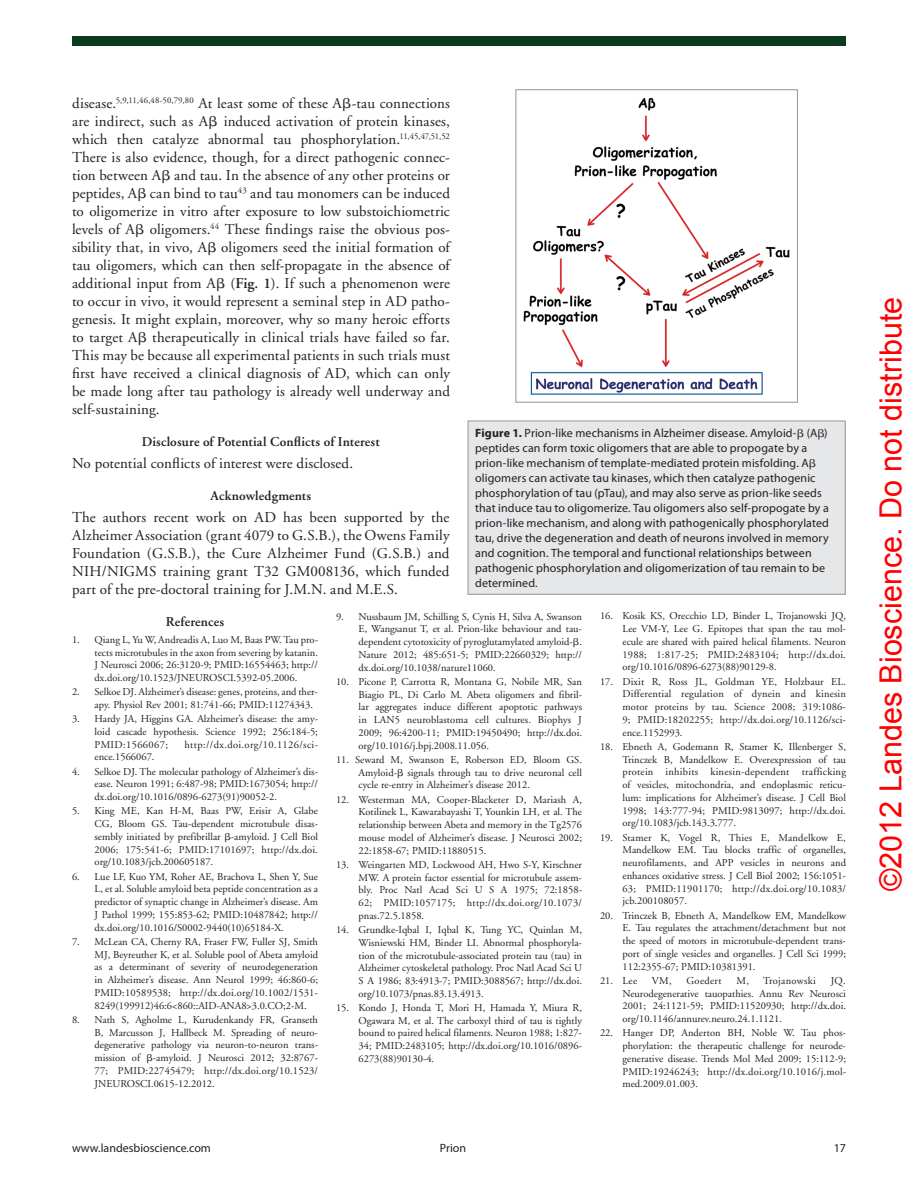
<style>
.page{position:relative;width:918px;height:1188px;background:#fff}
.page>*{position:absolute;margin:0;border:0;box-sizing:border-box;transform-origin:0 0}
.t1{font:30.45px "Arial";color:#f00}
.t2{font:15px/18px "Adobe Garamond";letter-spacing:.01em;color:#231f20;text-align:justify}
.t3{font:600 13.5px "Adobe Garamond";letter-spacing:.01em;color:#231f20}
.t4{font:12px/15px "Myriad Pro";letter-spacing:.01em;color:#231f20}
.t5{font:10.5px/12.8px "Adobe Garamond";color:#231f20;text-align:justify}
.t6{font:10.5px "Adobe Garamond";letter-spacing:.035em;color:#231f20}
.t7{font:10.5px "Adobe Garamond";letter-spacing:.03em;color:#231f20}
.s1{font-family:"Universal Std Greekw Math Pi"}
.s2{font-weight:600}
.s3{font-weight:700}
</style>
<div class="page">
<div style="left:72px;top:36px;width:774px;height:10px;background:#0b3b1c"></div>
<img style="left:523px;top:97px;width:267px;height:298px">
<div style="left:516px;top:89px;width:282px;height:314px;border:1px solid #939598"></div>
<div style="left:468px;top:421px;width:377px;height:173px;background:#e6e7e9"></div>
<div style="left:468px;top:421px;width:378px;height:174px;border:1px solid #939598"></div>
<p class="t2" style="left:72px;top:95px;width:380px">disease.<sup>5,9,11,46,48-50,79,80</sup> At least some of these A<span class="s1">β</span>-tau connections are indirect, such as A<span class="s1">β</span> induced activation of protein kinases, which then catalyze abnormal tau phosphorylation.<sup>11,45,47,51,52<br></sup>There is also evidence, though, for a direct pathogenic connec&shy;tion between A<span class="s1">β</span> and tau. In the absence of any other proteins or peptides, A<span class="s1">β</span> can bind to tau<sup>43</sup> and tau monomers can be induced to oligomerize in vitro after exposure to low substoichiometric levels of A<span class="s1">β</span> oligomers.<sup>44</sup> These findings raise the obvious pos&shy;sibility that, in vivo, A<span class="s1">β</span> oligomers seed the initial formation of tau oligomers, which can then self-propagate in the absence of additional input from A<span class="s1">β</span> (<span class="s2">Fig. 1</span>). If such a phenomenon were to occur in vivo, it would represent a seminal step in AD patho&shy;genesis. It might explain, moreover, why so many heroic efforts to target A<span class="s1">β</span> therapeutically in clinical trials have failed so far.<br>This may be because all experimental patients in such trials must first have received a clinical diagnosis of AD, which can only be made long after tau pathology is already well underway and self-sustaining.</p>
<p class="t3" style="left:142px;top:434px;width:239px">Disclosure of Potential Conflicts of Interest</p>
<h2 class="t2" style="left:72px;top:455px;width:283px">No potential conflicts of interest were disclosed.</h2>
<p class="t3" style="left:211px;top:488px;width:102px">Acknowledgments</p>
<p class="t2" style="left:72px;top:509px;width:379px">The authors recent work on AD has been supported by the Alzheimer Association (grant 4079 to G.S.B.), the Owens Family Foundation (G.S.B.), the Cure Alzheimer Fund (G.S.B.) and NIH/NIGMS training grant T32 GM008136, which funded part of the pre-doctoral training for J.M.N. and M.E.S.</p>
<p class="t4" style="left:475px;top:425px;width:355px"><span class="s3">Figure 1.</span> Prion-like mechanisms in Alzheimer disease. Amyloid-<span class="s1">β</span> (A<span class="s1">β</span>) peptides can form toxic oligomers that are able to propogate by a prion-like mechanism of template-mediated protein misfolding. A<span class="s1">β </span>oligomers can activate tau kinases, which then catalyze pathogenic phosphorylation of tau (pTau), and may also serve as prion-like seeds that induce tau to oligomerize. Tau oligomers also self-propogate by a prion-like mechanism, and along with pathogenically phosphorylated tau, drive the degeneration and death of neurons involved in memory and cognition. The temporal and functional relationships between pathogenic phosphorylation and oligomerization of tau remain to be determined.</p>
<p class="t3" style="left:166px;top:614px;width:60px">References</p>
<p class="t5" style="left:95px;top:633px;width:225px;text-indent:-23px">1. Qiang L, Yu W, Andreadis A, Luo M, Baas PW. Tau pro&shy;tects microtubules in the axon from severing by katanin.<br>J Neurosci 2006; 26:3120-9; PMID:16554463; http:// dx.doi.org/10.1523/JNEUROSCI.5392-05.2006.</p>
<p class="t5" style="left:95px;top:686px;width:225px;text-indent:-23px">2. Selkoe DJ. Alzheimer’s disease: genes, proteins, and ther&shy;apy. Physiol Rev 2001; 81:741-66; PMID:11274343.</p>
<p class="t5" style="left:95px;top:713px;width:225px;text-indent:-23px">3. Hardy JA, Higgins GA. Alzheimer’s disease: the amy&shy;loid cascade hypothesis. Science 1992; 256:184-5; PMID:1566067;</p>
<p class="t6" style="left:185px;top:739px;width:135px">http://dx.doi.org/10.1126/sci-</p>
<p class="t5" style="left:95px;top:751px;width:62px">ence.1566067.</p>
<p class="t5" style="left:95px;top:765px;width:225px;text-indent:-23px">4. Selkoe DJ. The molecular pathology of Alzheimer’s dis&shy;ease. Neuron 1991; 6:487-98; PMID:1673054; http:// dx.doi.org/10.1016/0896-6273(91)90052-2.</p>
<p class="t5" style="left:95px;top:805px;width:225px;text-indent:-23px">5. King ME, Kan H-M, Baas PW, Erisir A, Glabe CG, Bloom GS. Tau-dependent microtubule disas&shy;sembly initiated by prefibrillar <span class="s1">β</span>-amyloid. J Cell Biol 2006; 175:541-6; PMID:17101697; http://dx.doi. org/10.1083/jcb.200605187.</p>
<p class="t5" style="left:95px;top:870px;width:225px;text-indent:-23px">6. Lue LF, Kuo YM, Roher AE, Brachova L, Shen Y, Sue L, et al. Soluble amyloid beta peptide concentration as a predictor of synaptic change in Alzheimer’s disease. Am J Pathol 1999; 155:853-62; PMID:10487842; http:// dx.doi.org/10.1016/S0002-9440(10)65184-X.</p>
<p class="t5" style="left:95px;top:936px;width:225px;text-indent:-23px">7. McLean CA, Cherny RA, Fraser FW, Fuller SJ, Smith MJ, Beyreuther K, et al. Soluble pool of Abeta amyloid as a determinant of severity of neurodegeneration in Alzheimer’s disease. Ann Neurol 1999; 46:860-6; PMID:10589538; http://dx.doi.org/10.1002/1531- 8249(199912)46:6&lt;860::AID-ANA8&gt;3.0.CO;2-M.</p>
<p class="t5" style="left:95px;top:1013px;width:225px;text-indent:-23px">8. Nath S, Agholme L, Kurudenkandy FR, Granseth B, Marcusson J, Hallbeck M. Spreading of neuro&shy;degenerative pathology via neuron-to-neuron trans&shy;mission of <span class="s1">β</span>-amyloid. J Neurosci 2012; 32:8767- 77; PMID:22745479; http://dx.doi.org/10.1523/ JNEUROSCI.0615-12.2012.</p>
<p class="t5" style="left:359px;top:610px;width:225px;text-indent:-23px">9. Nussbaum JM, Schilling S, Cynis H, Silva A, Swanson E, Wangsanut T, et al. Prion-like behaviour and tau&shy;dependent cytotoxicity of pyroglutamylated amyloid-<span class="s1">β</span>.<br>Nature 2012; 485:651-5; PMID:22660329; http:// dx.doi.org/10.1038/nature11060.</p>
<p class="t5" style="left:359px;top:675px;width:225px;text-indent:-23px">10. Picone P, Carrotta R, Montana G, Nobile MR, San Biagio PL, Di Carlo M. Abeta oligomers and fibril&shy;lar aggregates induce different apoptotic pathways in LAN5 neuroblastoma cell cultures. Biophys J 2009; 96:4200-11; PMID:19450490; http://dx.doi. org/10.1016/j.bpj.2008.11.056.</p>
<p class="t5" style="left:359px;top:753px;width:225px;text-indent:-23px">11. Seward M, Swanson E, Roberson ED, Bloom GS.<br>Amyloid-<span class="s1">β</span> signals through tau to drive neuronal cell cycle re-entry in Alzheimer’s disease 2012.</p>
<p class="t5" style="left:359px;top:793px;width:225px;text-indent:-23px">12. Westerman MA, Cooper-Blacketer D, Mariash A, Kotilinek L, Kawarabayashi T, Younkin LH, et al. The relationship between Abeta and memory in the Tg2576 mouse model of Alzheimer’s disease. J Neurosci 2002; 22:1858-67; PMID:11880515.</p>
<p class="t5" style="left:359px;top:858px;width:225px;text-indent:-23px">13. Weingarten MD, Lockwood AH, Hwo S-Y, Kirschner MW. A protein factor essential for microtubule assem&shy;bly. Proc Natl Acad Sci U S A 1975; 72:1858- 62; PMID:1057175; http://dx.doi.org/10.1073/ pnas.72.5.1858.</p>
<p class="t5" style="left:359px;top:924px;width:225px;text-indent:-23px">14. Grundke-Iqbal I, Iqbal K, Tung YC, Quinlan M, Wisniewski HM, Binder LI. Abnormal phosphoryla&shy;tion of the microtubule-associated protein tau (tau) in Alzheimer cytoskeletal pathology. Proc Natl Acad Sci U S A 1986; 83:4913-7; PMID:3088567; http://dx.doi. org/10.1073/pnas.83.13.4913.</p>
<p class="t5" style="left:359px;top:1002px;width:225px;text-indent:-23px">15. Kondo J, Honda T, Mori H, Hamada Y, Miura R, Ogawara M, et al. The carboxyl third of tau is tightly bound to paired helical filaments. Neuron 1988; 1:827- 34; PMID:2483105; http://dx.doi.org/10.1016/0896- 6273(88)90130-4.</p>
<p class="t5" style="left:623px;top:610px;width:225px;text-indent:-23px">16. Kosik KS, Orecchio LD, Binder L, Trojanowski JQ, Lee VM-Y, Lee G. Epitopes that span the tau mol&shy;ecule are shared with paired helical filaments. Neuron 1988; 1:817-25; PMID:2483104; http://dx.doi. org/10.1016/0896-6273(88)90129-8.</p>
<p class="t5" style="left:623px;top:675px;width:225px;text-indent:-23px">17. Dixit R, Ross JL, Goldman YE, Holzbaur EL.<br>Differential regulation of dynein and kinesin motor proteins by tau. Science 2008; 319:1086- 9; PMID:18202255; http://dx.doi.org/10.1126/sci&shy;ence.1152993.</p>
<p class="t5" style="left:623px;top:741px;width:225px;text-indent:-23px">18. Ebneth A, Godemann R, Stamer K, Illenberger S, Trinczek B, Mandelkow E. Overexpression of tau protein inhibits kinesin-dependent trafficking of vesicles, mitochondria, and endoplasmic reticu&shy;lum: implications for Alzheimer’s disease. J Cell Biol 1998; 143:777-94; PMID:9813097; http://dx.doi. org/10.1083/jcb.143.3.777.</p>
<p class="t5" style="left:623px;top:831px;width:225px;text-indent:-23px">19. Stamer K, Vogel R, Thies E, Mandelkow E, Mandelkow EM. Tau blocks traffic of organelles, neurofilaments, and APP vesicles in neurons and enhances oxidative stress. J Cell Biol 2002; 156:1051- 63; PMID:11901170; http://dx.doi.org/10.1083/ jcb.200108057.</p>
<p class="t5" style="left:623px;top:909px;width:225px;text-indent:-23px">20. Trinczek B, Ebneth A, Mandelkow EM, Mandelkow E. Tau regulates the attachment/detachment but not the speed of motors in microtubule-dependent trans&shy;port of single vesicles and organelles. J Cell Sci 1999; 112:2355-67; PMID:10381391.</p>
<p class="t5" style="left:600px;top:974px;width:39px">21. Lee</p>
<p class="t5" style="left:652px;top:974px;width:21px">VM,</p>
<p class="t7" style="left:687px;top:975px;width:37px">Goedert</p>
<p class="t5" style="left:736px;top:974px;width:14px">M,</p>
<p class="t7" style="left:763px;top:975px;width:54px">Trojanowski</p>
<p class="t5" style="left:623px;top:974px;width:225px;text-indent:208px">JQ.<br>Neurodegenerative tauopathies. Annu Rev Neurosci 2001; 24:1121-59; PMID:11520930; http://dx.doi. org/10.1146/annurev.neuro.24.1.1121.</p>
<p class="t5" style="left:623px;top:1027px;width:225px;text-indent:-23px">22. Hanger DP, Anderton BH, Noble W. Tau phos&shy;phorylation: the therapeutic challenge for neurode&shy;generative disease. Trends Mol Med 2009; 15:112-9; PMID:19246243; http://dx.doi.org/10.1016/j.mol&shy;med.2009.01.003.</p>
<p class="t4" style="left:72px;top:1140px;width:140px">www.landesbioscience.com</p>
<p class="t4" style="left:440px;top:1140px;width:28px">Prion</p>
<p class="t4" style="left:834px;top:1140px;width:14px">17</p>
<h1 class="t1" style="left:871px;top:891px;width:595px;rotate:-90deg">©2012 Landes Bioscience. Do not distribute</h1>
</div>
